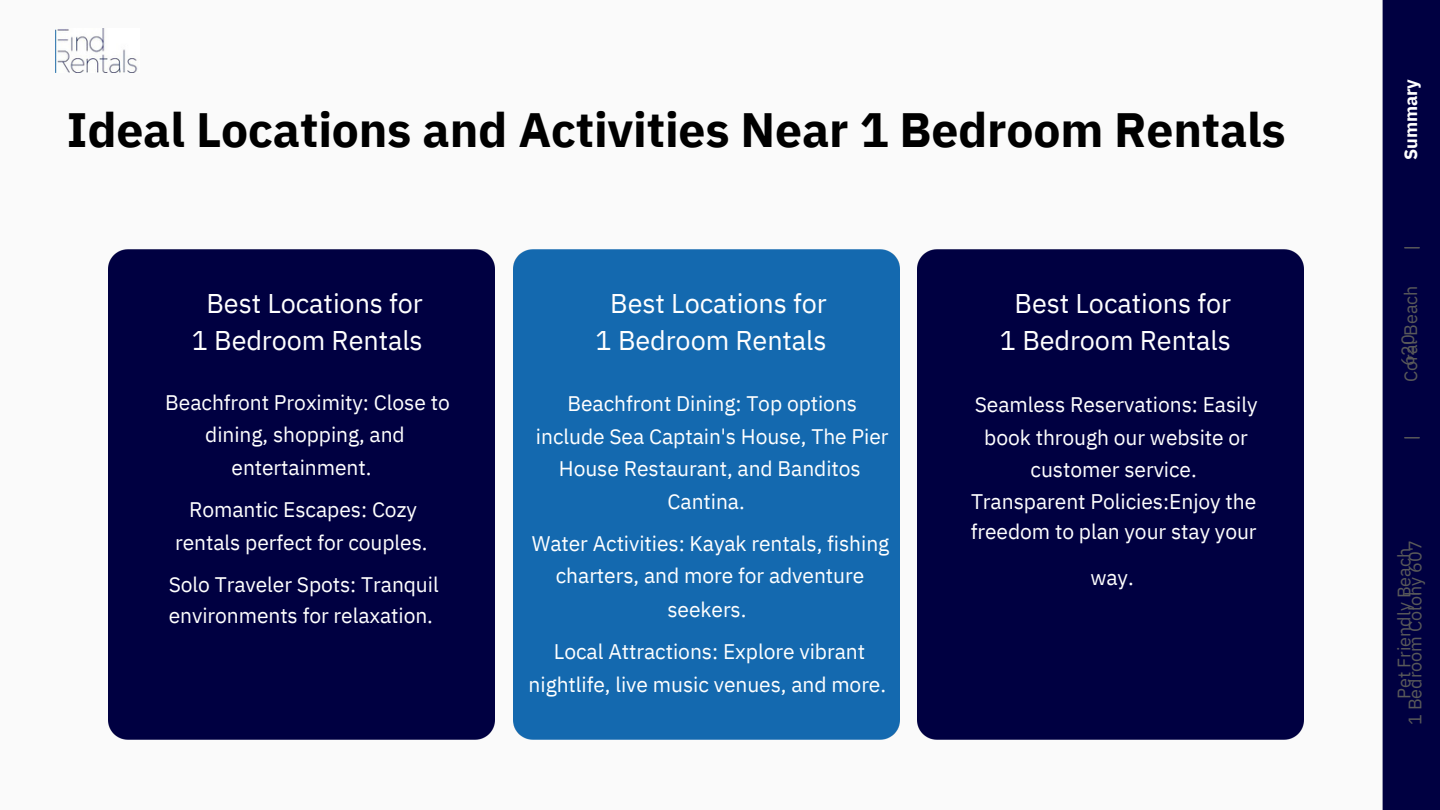
<style>
.page{position:relative;width:1440px;height:810px;background:#fafafa}
.page>*{position:absolute;margin:0;border:0;box-sizing:border-box;transform-origin:0 0}
.t1{font:700 48.15px "IBM Plex Sans";letter-spacing:-.005em;color:#000}
.t2{font:27px/37.2px "IBM Plex Sans";letter-spacing:-.005em;color:#fff;text-align:center}
.t3{font:21.15px "IBM Plex Sans";letter-spacing:-.005em;color:#fff}
.t4{font:21px/32.7px "IBM Plex Sans";letter-spacing:-.005em;color:#fff;text-align:center}
.t5{font:18px "IBM Plex Sans";letter-spacing:-.005em;color:#595959}
.t6{font:700 18px "IBM Plex Sans";color:#fff}
</style>
<div class="page">
<div style="left:1382px;top:0;width:58px;height:810px;background:#000041"></div>
<img style="left:56px;top:29px;width:82px;height:43px">
<div style="left:109px;top:249px;width:386px;height:491px;background:#000041"></div>
<div style="left:513px;top:249px;width:386px;height:491px;background:#1469af"></div>
<div style="left:917px;top:249px;width:386px;height:491px;background:#000041"></div>
<svg style="left:1404px;top:247px;width:16px;height:1px"></svg>
<svg style="left:1404px;top:438px;width:16px;height:1px"></svg>
<svg style="left:1404px;top:594px;width:16px;height:1px"></svg>
<h3 class="t1" style="left:67px;top:97px;width:1221px">Ideal Locations and Activities Near 1 Bedroom Rentals</h3>
<p class="t2" style="left:192px;top:284px;width:233px">Best Locations for<br>1 Bedroom Rentals</p>
<h2 class="t2" style="left:596px;top:284px;width:233px">Best Locations for<br>1 Bedroom Rentals</h2>
<h3 class="t2" style="left:1000px;top:284px;width:233px">Best Locations for<br>1 Bedroom Rentals</h3>
<h3 class="t4" style="left:165px;top:386px;width:286px">Beachfront Proximity: Close to dining, shopping, and</h3>
<h3 class="t4" style="left:232px;top:451px;width:141px">entertainment.</h3>
<h3 class="t4" style="left:189px;top:493px;width:229px">Romantic Escapes: Cozy</h3>
<h3 class="t4" style="left:175px;top:526px;width:254px">rentals perfect for couples.</h3>
<h3 class="t4" style="left:169px;top:568px;width:272px;line-height:31.5px;text-align:left">Solo Traveler Spots: Tranquil environments for relaxation.</h3>
<p class="t4" style="left:536px;top:387px;width:354px">Beachfront Dining: Top options include Sea Captain's House, The Pier<br>House Restaurant, and Banditos</p>
<h2 class="t4" style="left:668px;top:485px;width:79px">Cantina.</h2>
<h3 class="t4" style="left:532px;top:528px;width:359px;line-height:31.5px">Water Activities: Kayak rentals, fishing charters, and more for adventure</h3>
<h3 class="t4" style="left:667px;top:592px;width:81px">seekers.</h3>
<p class="t3" style="left:554px;top:637px;width:313px">Local Attractions: Explore vibrant</p>
<p class="t4" style="left:529px;top:667px;width:359px">nightlife, live music venues, and more.</p>
<h4 class="t4" style="left:975px;top:388px;width:284px">Seamless Reservations: Easily book through our website or customer service.</h4>
<h4 class="t3" style="left:971px;top:487px;width:287px">Transparent Policies:Enjoy the</h4>
<h4 class="t4" style="left:971px;top:515px;width:287px">freedom to plan your stay your</h4>
<p class="t4" style="left:1090px;top:561px;width:45px">way.</p>
<p class="t6" style="left:1399px;top:160px;width:83px;rotate:-90deg">Summary</p>
<p class="t5" style="left:1399px;top:382px;width:98px;rotate:-90deg">Coral Beach</p>
<p class="t5" style="left:1396px;top:366px;width:34px;rotate:-90deg">620</p>
<p class="t5" style="left:1403px;top:725px;width:186px;rotate:-90deg">1 Bedroom Colony 607</p>
<p class="t5" style="left:1392px;top:699px;width:152px;rotate:-90deg">Pet Friendly Beach</p>
</div>
